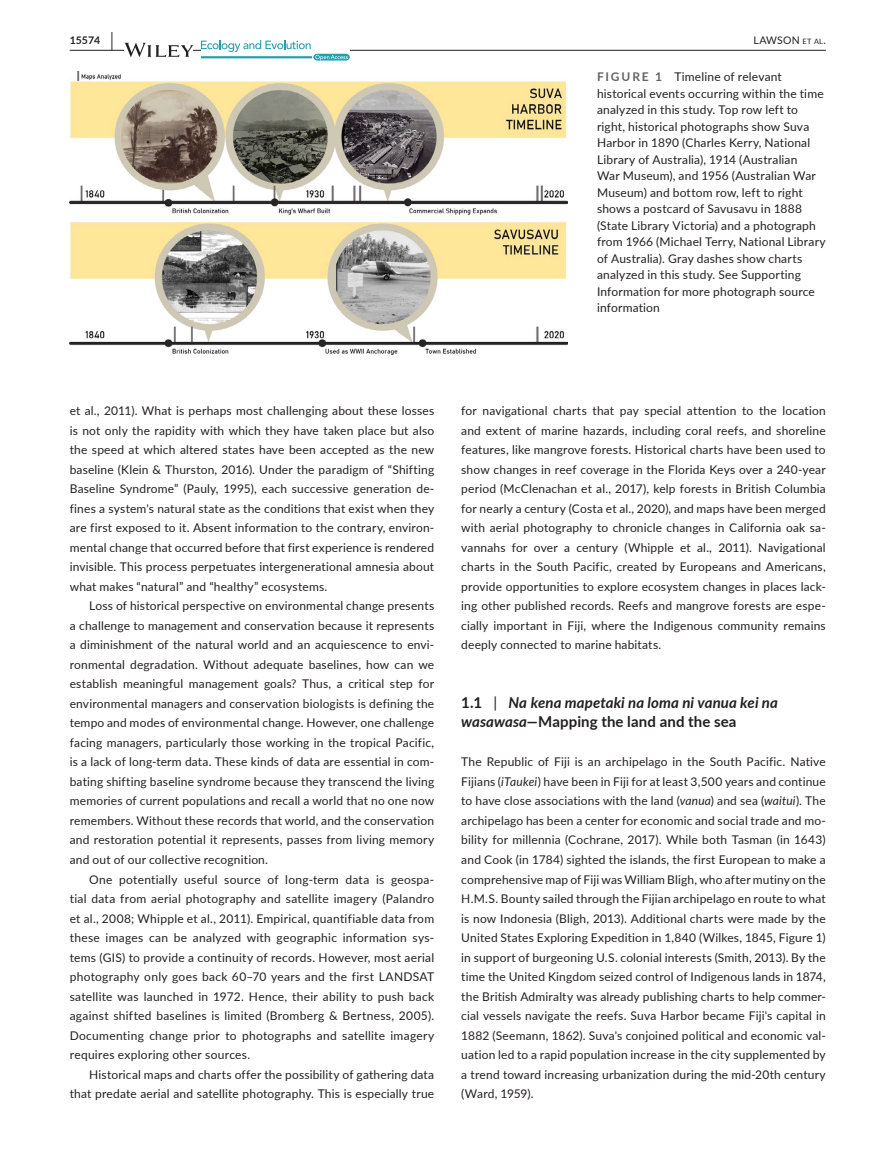
<style>
.page{position:relative;width:893px;height:1174px;background:#fff}
.page>*{position:absolute;margin:0;border:0;box-sizing:border-box;transform-origin:0 0}
.t1{font:italic 700 15px/19.5px "Lato";letter-spacing:.005em;color:#231f20}
.t2{font:12px/19.5px "Lato";letter-spacing:.015em;color:#231f20;text-align:justify}
.t3{font:10.5px "Lato";letter-spacing:.02em;color:#231f20}
.t4{font:700 10.5px "Lato";color:#231f20}
.s1{font-size:19.5px}
.s2{font-size:7.35px}
.s3{font-weight:700;color:#636366}
.s4{font-style:normal}
.s5{font-weight:400;font-style:normal}
.s6{font-style:italic}
</style>
<div class="page">
<hr style="left:70px;top:50px;width:756px;height:1px;background:#231f20">
<svg style="left:125px;top:43px;width:68px;height:14px"></svg>
<svg style="left:201px;top:40px;width:149px;height:21px"></svg>
<img style="left:70px;top:72px;width:497px;height:282px">
<p class="t4" style="left:70px;top:33px;width:45px">15574 <span class="s1">|</span></p>
<p class="t3" style="left:753px;top:33px;width:74px">LAWSON <span class="s2">et al</span>.</p>
<p class="t2" style="left:597px;top:68px;width:230px;line-height:16.5px;text-align:left"><span class="s3">FIGURE 1</span> Timeline of relevant historical events occurring within the time analyzed in this study. Top row left to right, historical photographs show Suva Harbor in 1890 (Charles Kerry, National Library of Australia), 1914 (Australian<br>War Museum), and 1956 (Australian War Museum) and bottom row, left to right shows a postcard of Savusavu in 1888 (State Library Victoria) and a photograph from 1966 (Michael Terry, National Library of Australia). Gray dashes show charts analyzed in this study. See Supporting Information for more photograph source information</p>
<p class="t2" style="left:70px;top:401px;width:366px">et al., 2011). What is perhaps most challenging about these losses is not only the rapidity with which they have taken place but also the speed at which altered states have been accepted as the new baseline (Klein &amp; Thurston, 2016). Under the paradigm of “Shifting Baseline Syndrome” (Pauly, 1995), each successive generation de&shy;fines a system's natural state as the conditions that exist when they are first exposed to it. Absent information to the contrary, environ&shy;mental change that occurred before that first experience is rendered invisible. This process perpetuates intergenerational amnesia about what makes “natural” and “healthy” ecosystems.</p>
<p class="t2" style="left:70px;top:596px;width:366px;text-indent:20px">Loss of historical perspective on environmental change presents a challenge to management and conservation because it represents a diminishment of the natural world and an acquiescence to envi&shy;ronmental degradation. Without adequate baselines, how can we establish meaningful management goals? Thus, a critical step for environmental managers and conservation biologists is defining the tempo and modes of environmental change. However, one challenge facing managers, particularly those working in the tropical Pacific, is a lack of long-term data. These kinds of data are essential in com&shy;bating shifting baseline syndrome because they transcend the living memories of current populations and recall a world that no one now remembers. Without these records that world, and the conservation and restoration potential it represents, passes from living memory and out of our collective recognition.</p>
<p class="t2" style="left:70px;top:869px;width:366px;text-indent:20px">One potentially useful source of long-term data is geospa&shy;tial data from aerial photography and satellite imagery (Palandro et al., 2008; Whipple et al., 2011). Empirical, quantifiable data from these images can be analyzed with geographic information sys&shy;tems (GIS) to provide a continuity of records. However, most aerial photography only goes back 60–70 years and the first LANDSAT satellite was launched in 1972. Hence, their ability to push back against shifted baselines is limited (Bromberg &amp; Bertness, 2005).<br>Documenting change prior to photographs and satellite imagery requires exploring other sources.</p>
<p class="t2" style="left:70px;top:1064px;width:366px;text-align:right">Historical maps and charts offer the possibility of gathering data that predate aerial and satellite photography. This is especially true</p>
<p class="t2" style="left:461px;top:401px;width:366px">for navigational charts that pay special attention to the location and extent of marine hazards, including coral reefs, and shoreline features, like mangrove forests. Historical charts have been used to show changes in reef coverage in the Florida Keys over a 240-year period (McClenachan et al., 2017), kelp forests in British Columbia for nearly a century (Costa et al., 2020), and maps have been merged with aerial photography to chronicle changes in California oak sa&shy;vannahs for over a century (Whipple et al., 2011). Navigational charts in the South Pacific, created by Europeans and Americans, provide opportunities to explore ecosystem changes in places lack&shy;ing other published records. Reefs and mangrove forests are espe&shy;cially important in Fiji, where the Indigenous community remains deeply connected to marine habitats.</p>
<p class="t1" style="left:461px;top:692px;width:318px"><span class="s4">1.1</span> <span class="s5">|</span> Na kena mapetaki na loma ni vanua kei na wasawasa—<span class="s4">Mapping the land and the sea</span></p>
<p class="t2" style="left:461px;top:752px;width:366px">The Republic of Fiji is an archipelago in the South Pacific. Native Fijians (<span class="s6">iTaukei</span>) have been in Fiji for at least 3,500 years and continue to have close associations with the land (<span class="s6">vanua</span>) and sea (<span class="s6">waitui</span>). The archipelago has been a center for economic and social trade and mo&shy;bility for millennia (Cochrane, 2017). While both Tasman (in 1643) and Cook (in 1784) sighted the islands, the first European to make a comprehensive map of Fiji was William Bligh, who after mutiny on the H.M.S. Bounty sailed through the Fijian archipelago en route to what is now Indonesia (Bligh, 2013). Additional charts were made by the United States Exploring Expedition in 1,840 (Wilkes, 1845, Figure 1) in support of burgeoning U.S. colonial interests (Smith, 2013). By the time the United Kingdom seized control of Indigenous lands in 1874, the British Admiralty was already publishing charts to help commer&shy;cial vessels navigate the reefs. Suva Harbor became Fiji's capital in 1882 (Seemann, 1862). Suva's conjoined political and economic val&shy;uation led to a rapid population increase in the city supplemented by a trend toward increasing urbanization during the mid-20th century (Ward, 1959).</p>
</div>
